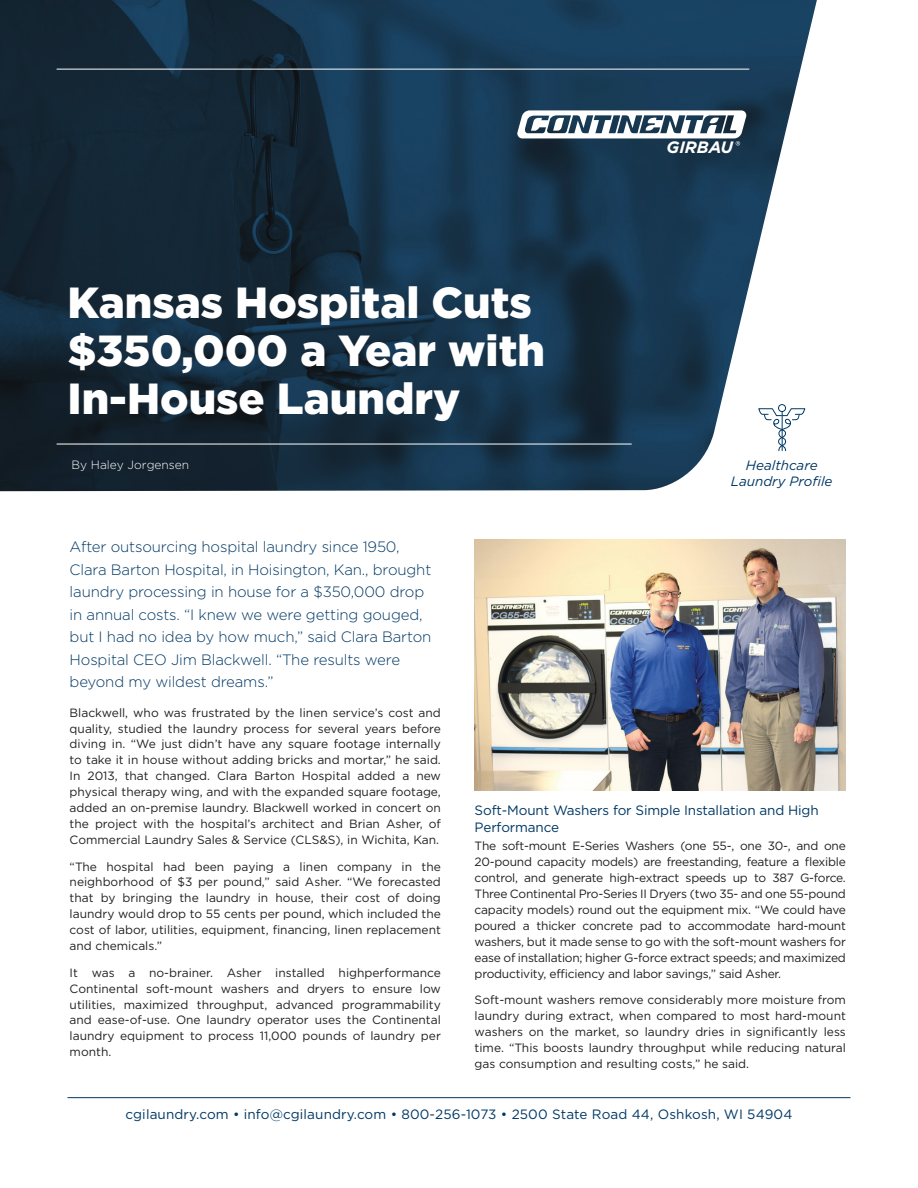
<style>
.page{position:relative;width:918px;height:1188px;background:#fff}
.page>*{position:absolute;margin:0;border:0;box-sizing:border-box;transform-origin:0 0}
.Headline{font:900 43.5px/48px "Gotham";color:#fff}
.t1{font:italic 700 16.5px "Gotham";color:#fff}
.First_Paragraph{font:300 15px/22.5px "Gotham";letter-spacing:-.01em;color:#003864}
.Address_Copy{font:13.5px "Gotham";letter-spacing:.01em;color:#003864}
.subhead-body_copy{font:13.5px/16.2px "Gotham";letter-spacing:-.01em;color:#003864}
.Market_Segment{font:italic 13.5px/16.2px "Gotham";color:#003864;text-align:center}
.body_copy-no_indent{font:12px/15.9px "Gotham";color:#231f20;text-align:justify}
.author{font:300 12px "Gotham";color:#fff}
</style>
<div class="page">
<svg style="left:0;top:0;width:817px;height:492px;background:#263f52"></svg>
<hr style="left:57px;top:69px;width:692px;height:1px;background:#fff">
<hr style="left:68px;top:1097px;width:782px;height:1px;background:#003864">
<svg style="left:517px;top:110px;width:229px;height:36px"></svg>
<hr style="left:57px;top:444px;width:575px;height:1px;background:#fff">
<div style="left:778px;top:404px;width:8px;height:8px;border:1px solid #003864;border-radius:50%"></div>
<svg style="left:758px;top:408px;width:48px;height:44px"></svg>
<img style="left:475px;top:540px;width:371px;height:251px">
<p class="Headline" style="left:68px;top:277px;width:479px">Kansas Hospital Cuts $350,000 a Year with<br>In-House Laundry</p>
<p class="author" style="left:72px;top:458px;width:119px">By Haley Jorgensen</p>
<p class="t1" style="left:667px;top:137px;width:68px">GIRBAU</p>
<p class="Market_Segment" style="left:731px;top:457px;width:103px">Healthcare<br>Laundry Profile</p>
<p class="First_Paragraph" style="left:70px;top:535px;width:363px">After outsourcing hospital laundry since 1950, Clara Barton Hospital, in Hoisington, Kan., brought laundry processing in house for a $350,000 drop in annual costs. “I knew we were getting gouged, but I had no idea by how much,” said Clara Barton Hospital CEO Jim Blackwell. “The results were beyond my wildest dreams.”</p>
<p class="body_copy-no_indent" style="left:70px;top:704px;width:373px">Blackwell, who was frustrated by the linen service’s cost and quality, studied the laundry process for several years before diving in. “We just didn’t have any square footage internally to take it in house without adding bricks and mortar,” he said.<br>In 2013, that changed. Clara Barton Hospital added a new physical therapy wing, and with the expanded square footage, added an on-premise laundry. Blackwell worked in concert on the project with the hospital’s architect and Brian Asher, of Commercial Laundry Sales &amp; Service (CLS&amp;S), in Wichita, Kan.</p>
<p class="body_copy-no_indent" style="left:70px;top:858px;width:373px">“The hospital had been paying a linen company in the neighborhood of $3 per pound,” said Asher. “We forecasted that by bringing the laundry in house, their cost of doing laundry would drop to 55 cents per pound, which included the cost of labor, utilities, equipment, financing, linen replacement and chemicals.”</p>
<p class="body_copy-no_indent" style="left:70px;top:964px;width:373px">It was a no-brainer. Asher installed highperformance Continental soft-mount washers and dryers to ensure low utilities, maximized throughput, advanced programmability and ease-of-use. One laundry operator uses the Continental laundry equipment to process 11,000 pounds of laundry per month.</p>
<p class="subhead-body_copy" style="left:475px;top:802px;width:346px">Soft-Mount Washers for Simple Installation and High<br>Performance</p>
<p class="body_copy-no_indent" style="left:475px;top:838px;width:373px">The soft-mount E-Series Washers (one 55-, one 30-, and one 20-pound capacity models) are freestanding, feature a flexible control, and generate high-extract speeds up to 387 G-force.<br>Three Continental Pro-Series II Dryers (two 35- and one 55-pound capacity models) round out the equipment mix. “We could have poured a thicker concrete pad to accommodate hard-mount washers, but it made sense to go with the soft-mount washers for ease of installation; higher G-force extract speeds; and maximized productivity, efficiency and labor savings,” said Asher.</p>
<p class="body_copy-no_indent" style="left:475px;top:992px;width:373px">Soft-mount washers remove considerably more moisture from laundry during extract, when compared to most hard-mount washers on the market, so laundry dries in significantly less time. “This boosts laundry throughput while reducing natural gas consumption and resulting costs,” he said.</p>
<p class="Address_Copy" style="left:126px;top:1107px;width:668px">cgilaundry.com • info@cgilaundry.com • 800-256-1073 • 2500 State Road 44, Oshkosh, WI 54904</p>
</div>
